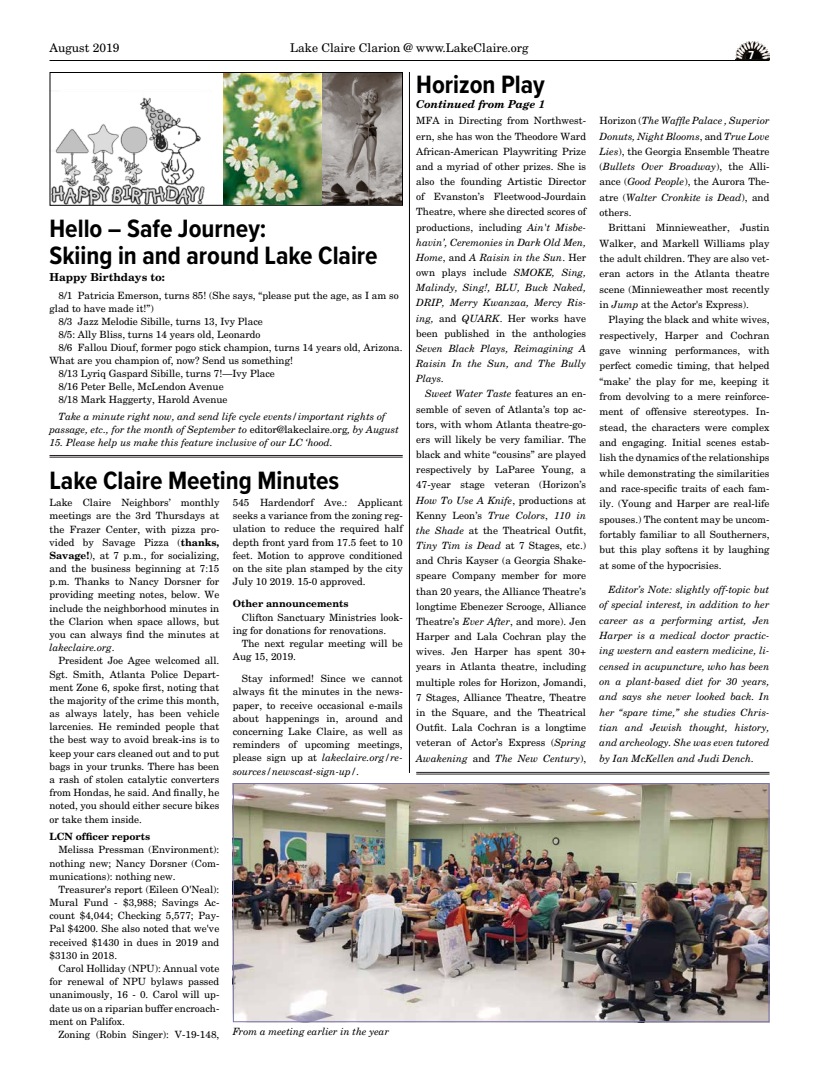
<style>
.page{position:relative;width:819px;height:1080px;background:#fff}
.page>*{position:absolute;margin:0;border:0;box-sizing:border-box;transform-origin:0 0}
.t1{font:700 26px/27px "Proxima Nova Cond";color:#000}
.t2{font:12px "New Century Schlbk LT Std";color:#000}
.t3{font:700 12px "Proxima Nova Cond";color:#fff}
.t4{font:italic 700 11px "New Century Schlbk LT Std";color:#000}
.t5{font:700 11px "New Century Schlbk LT Std";color:#000}
.t6{font:10px/13.2px "New Century Schlbk LT Std";color:#000;text-align:justify}
.t7{font:italic 10px/15.3px "New Century Schlbk LT Std";color:#000;text-align:justify}
.t8{font:700 10px "New Century Schlbk LT Std";color:#000}
.s1{font-style:normal}
.s2{font-weight:700}
.s3{font-style:italic}
</style>
<div class="page">
<hr style="left:50px;top:60px;width:720px;height:1px;background:#000">
<img style="left:736px;top:41px;width:34px;height:19px">
<hr style="left:409px;top:72px;width:1px;height:701px;background:#000">
<img style="left:223px;top:74px;width:178px;height:130px">
<img style="left:52px;top:97px;width:153px;height:107px">
<div style="left:50px;top:72px;width:353px;height:134px;border:1px solid #000"></div>
<img style="left:235px;top:785px;width:533px;height:235px">
<div style="left:233px;top:783px;width:537px;height:239px;border:1px solid #7974ac"></div>
<hr style="left:50px;top:455px;width:353px;height:1px;background:#272324">
<hr style="left:50px;top:457px;width:353px;height:1px;background:#272324">
<hr style="left:416px;top:772px;width:354px;height:1px;background:#272324">
<hr style="left:416px;top:774px;width:354px;height:1px;background:#272324">
<p class="t2" style="left:50px;top:40px;width:72px">August 2019</p>
<p class="t2" style="left:290px;top:40px;width:240px">Lake Claire Clarion @ www.LakeClaire.org</p>
<h1 class="t1" style="left:50px;top:214px;width:330px">Hello – Safe Journey:<br>Skiing in and around Lake Claire</h1>
<p class="t5" style="left:50px;top:270px;width:117px">Happy Birthdays to:</p>
<p class="t6" style="left:58px;top:288px;width:342px">8/1 Patricia Emerson, turns 85! (She says, “please put the age, as I am so</p>
<p class="t6" style="left:50px;top:301px;width:106px">glad to have made it!”)</p>
<p class="t6" style="left:58px;top:314px;width:206px">8/3 Jazz Melodie Sibille, turns 13, Ivy Place</p>
<p class="t6" style="left:58px;top:327px;width:204px">8/5: Ally Bliss, turns 14 years old, Leonardo</p>
<p class="t6" style="left:58px;top:340px;width:346px">8/6 Fallou Diouf, former pogo stick champion, turns 14 years old, Arizona.</p>
<p class="t6" style="left:50px;top:353px;width:245px">What are you champion of, now? Send us something!</p>
<p class="t6" style="left:58px;top:366px;width:218px">8/13 Lyriq Gaspard Sibille, turns 7!—Ivy Place</p>
<p class="t6" style="left:58px;top:379px;width:167px">8/16 Peter Belle, McLendon Avenue</p>
<p class="t6" style="left:58px;top:392px;width:171px">8/18 Mark Haggerty, Harold Avenue</p>
<p class="t7" style="left:50px;top:410px;width:351px;line-height:13px;text-align:center">Take a minute right now, and send life cycle events/important rights of passage, etc., for the month of September to <span class="s1">editor@lakeclaire.org</span>, by August</p>
<p class="t7" style="left:50px;top:435px;width:285px">15. Please help us make this feature inclusive of our LC ‘hood.</p>
<h1 class="t1" style="left:50px;top:466px;width:291px">Lake Claire Meeting Minutes</h1>
<p class="t6" style="left:50px;top:496px;width:171px">Lake Claire Neighbors’ monthly meetings are the 3rd Thursdays at the Frazer Center, with pizza pro&shy;vided by Savage Pizza (<span class="s2">thanks, Savage!</span>), at 7 p.m., for socializing, and the business beginning at 7:15 p.m. Thanks to Nancy Dorsner for providing meeting notes, below. We include the neighborhood minutes in the Clarion when space allows, but you can always find the minutes at <span class="s3">lakeclaire.org</span>.</p>
<p class="t6" style="left:50px;top:654px;width:171px;text-indent:9px">President Joe Agee welcomed all.<br>Sgt. Smith, Atlanta Police Depart&shy;ment Zone 6, spoke first, noting that the majority of the crime this month, as always lately, has been vehicle larcenies. He reminded people that the best way to avoid break-ins is to keep your cars cleaned out and to put bags in your trunks. There has been a rash of stolen catalytic converters from Hondas, he said. And finally, he noted, you should either secure bikes or take them inside.</p>
<p class="t8" style="left:50px;top:830px;width:102px">LCN officer reports</p>
<p class="t6" style="left:50px;top:843px;width:171px;text-indent:9px">Melissa Pressman (Environment): nothing new; Nancy Dorsner (Com&shy;munications): nothing new.</p>
<p class="t6" style="left:50px;top:883px;width:171px;text-indent:9px">Treasurer's report (Eileen O'Neal):<br>Mural Fund - $3,988; Savings Ac&shy;count $4,044; Checking 5,577; Pay-Pal $4200. She also noted that we've received $1430 in dues in 2019 and $3130 in 2018.</p>
<p class="t6" style="left:50px;top:962px;width:171px;text-indent:9px">Carol Holliday (NPU): Annual vote for renewal of NPU bylaws passed unanimously, 16 - 0. Carol will up&shy;date us on a riparian buffer encroach&shy;ment on Palifox.</p>
<p class="t6" style="left:58px;top:1028px;width:162px">Zoning (Robin Singer): V-19-148,</p>
<p class="t6" style="left:233px;top:496px;width:171px">545 Hardendorf Ave.: Applicant seeks a variance from the zoning reg&shy;ulation to reduce the required half depth front yard from 17.5 feet to 10 feet. Motion to approve conditioned on the site plan stamped by the city July 10 2019. 15-0 approved.</p>
<p class="t8" style="left:233px;top:597px;width:117px">Other announcements</p>
<p class="t6" style="left:233px;top:610px;width:171px;text-indent:9px">Clifton Sanctuary Ministries look&shy;ing for donations for renovations.</p>
<p class="t6" style="left:233px;top:637px;width:171px;text-indent:9px">The next regular meeting will be<br>Aug 15, 2019.</p>
<p class="t6" style="left:233px;top:672px;width:171px;text-indent:9px">Stay informed! Since we cannot always fit the minutes in the news&shy;paper, to receive occasional e-mails about happenings in, around and concerning Lake Claire, as well as reminders of upcoming meetings, please sign up at <span class="s3">lakeclaire.org/re&shy;sources/newscast-sign-up/.</span></p>
<p class="t7" style="left:233px;top:1024px;width:158px">From a meeting earlier in the year</p>
<h1 class="t1" style="left:416px;top:70px;width:130px">Horizon Play</h1>
<p class="t4" style="left:416px;top:97px;width:130px">Continued from Page 1</p>
<p class="t6" style="left:416px;top:113px;width:171px;line-height:15.2px">MFA in Directing from Northwest&shy;ern, she has won the Theodore Ward African-American Playwriting Prize and a myriad of other prizes. She is also the founding Artistic Director of Evanston’s Fleetwood-Jourdain Theatre, where she directed scores of productions, including <span class="s3">Ain't Misbe&shy;havin’, Ceremonies in Dark Old Men, Home</span>, and <span class="s3">A Raisin in the Sun</span>. Her own plays include <span class="s3">SMOKE, Sing, Malindy, Sing!, BLU, Buck Naked, DRIP, Merry Kwanzaa, Mercy Ris&shy;ing,</span> and <span class="s3">QUARK</span>. Her works have been published in the anthologies</p>
<p class="t7" style="left:416px;top:341px;width:171px">Seven Black Plays, Reimagining A Raisin In the Sun, and The Bully Plays.</p>
<p class="t6" style="left:416px;top:386px;width:171px;line-height:15.2px;text-indent:9px"><span class="s3">Sweet Water Taste</span> features an en&shy;semble of seven of Atlanta’s top ac&shy;tors, with whom Atlanta theatre-go&shy;ers will likely be very familiar. The black and white “cousins” are played respectively by LaParee Young, a 47-year stage veteran (Horizon’s <span class="s3">How To Use A Knife</span>, productions at Kenny Leon’s <span class="s3">True Colors</span>, <span class="s3">110 in the Shade</span> at the Theatrical Outfit, <span class="s3">Tiny Tim is Dead</span> at 7 Stages, etc.) and Chris Kayser (a Georgia Shake&shy;speare Company member for more than 20 years, the Alliance Theatre’s longtime Ebenezer Scrooge, Alliance Theatre’s <span class="s3">Ever After</span>, and more). Jen Harper and Lala Cochran play the wives. Jen Harper has spent 30+ years in Atlanta theatre, including multiple roles for Horizon, Jomandi, 7 Stages, Alliance Theatre, Theatre in the Square, and the Theatrical Outfit. Lala Cochran is a longtime veteran of Actor’s Express (<span class="s3">Spring Awakening</span> and <span class="s3">The New Century</span>),</p>
<p class="t3" style="left:748px;top:47px;width:7px">7</p>
<p class="t7" style="left:600px;top:113px;width:171px"><span class="s1">Horizon (</span>The Waffle Palace , Superior Donuts, Night Blooms<span class="s1">, and</span> True Love Lies<span class="s1">), the Georgia Ensemble Theatre (</span>Bullets Over Broadway<span class="s1">), the Alli&shy;ance (</span>Good People<span class="s1">), the Aurora The&shy;atre (</span>Walter Cronkite is Dead<span class="s1">), and others.</span></p>
<p class="t6" style="left:600px;top:220px;width:171px;line-height:15.3px;text-indent:9px">Brittani Minnieweather, Justin Walker, and Markell Williams play the adult children. They are also vet&shy;eran actors in the Atlanta theatre scene (Minnieweather most recently in <span class="s3">Jump</span> at the Actor's Express).</p>
<p class="t6" style="left:600px;top:312px;width:171px;line-height:15.3px;text-indent:9px">Playing the black and white wives, respectively, Harper and Cochran gave winning performances, with perfect comedic timing, that helped “make’ the play for me, keeping it from devolving to a mere reinforce&shy;ment of offensive stereotypes. In&shy;stead, the characters were complex and engaging. Initial scenes estab&shy;lish the dynamics of the relationships while demonstrating the similarities and race-specific traits of each fam&shy;ily. (Young and Harper are real-life spouses.) The content may be uncom&shy;fortably familiar to all Southerners, but this play softens it by laughing at some of the hypocrisies.</p>
<p class="t7" style="left:600px;top:582px;width:171px;text-indent:9px">Editor’s Note: slightly off-topic but of special interest, in addition to her career as a performing artist, Jen Harper is a medical doctor practic&shy;ing western and eastern medicine, li&shy;censed in acupuncture, who has been on a plant-based diet for 30 years, and says she never looked back. In her “spare time,” she studies Chris&shy;tian and Jewish thought, history, and archeology. She was even tutored by Ian McKellen and Judi Dench.</p>
</div>
